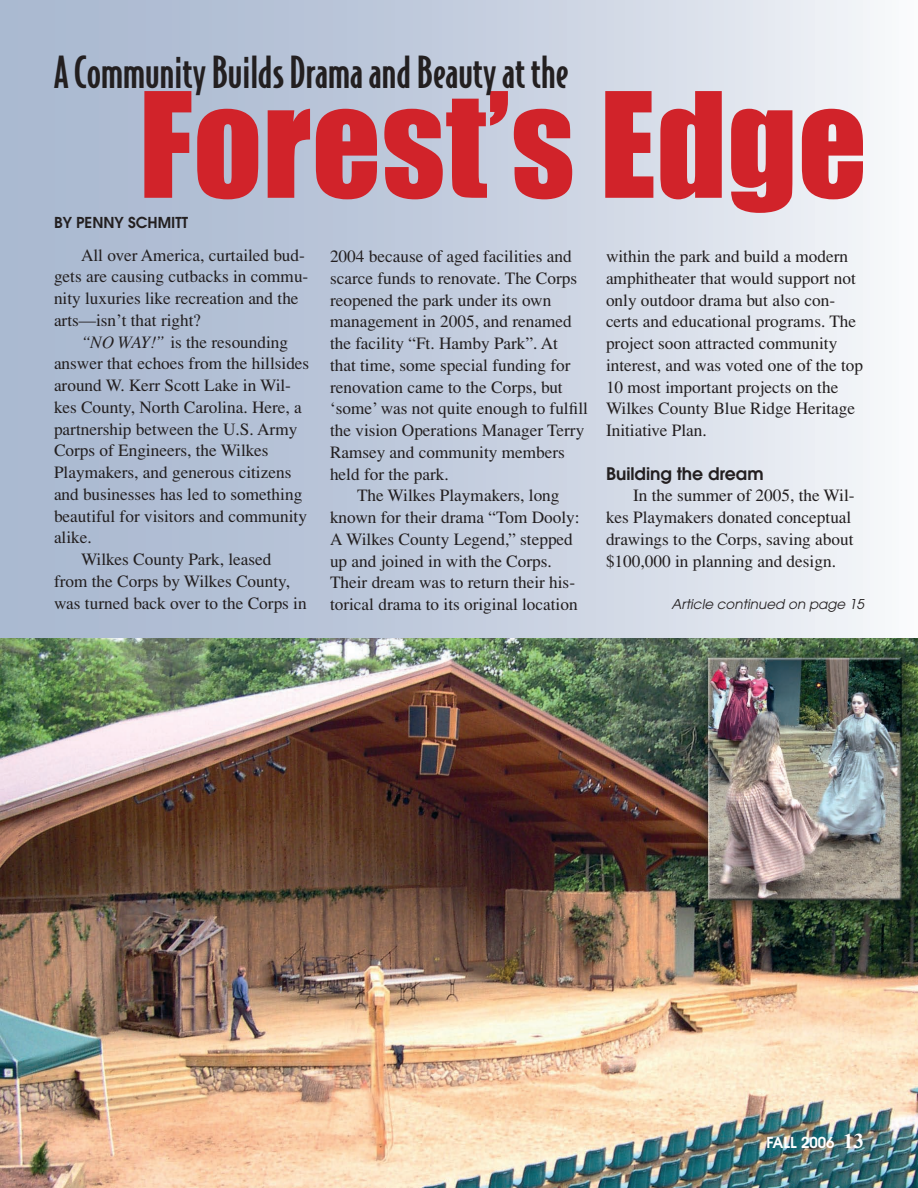
<style>
.page{position:relative;width:918px;height:1188px;background:#fff}
.page>*{position:absolute;margin:0;border:0;box-sizing:border-box;transform-origin:0 0}
.t1{font:135px "Impact";letter-spacing:.005em;color:#d1232a}
.t2{font:500 42px "Bodega Sans";color:#231f20}
.t3{font:17.25px/21.8px "Times";color:#231f20}
.t4{font:600 17.25px "Avant Garde";color:#231f20}
.t5{font:600 15px "Avant Garde";color:#231f20}
.t6{font:600 15px "Avant Garde";color:#fff}
.t7{font:italic 13.5px "Avant Garde";color:#231f20}
.s1{font-style:italic}
.s2{font-family:"Times New Roman";font-weight:700;font-size:21px}
</style>
<div class="page">
<div style="left:0;top:0;width:918px;height:648px;background:linear-gradient(to right,#a0b0cb,#f0f2f7)"></div>
<img style="left:0;top:638px;width:918px;height:550px">
<h2 class="t2" style="left:54px;top:47px;width:516px">A Community Builds Drama and Beauty at the</h2>
<h1 class="t1" style="left:139px;top:62px;width:730px">Forest’s Edge</h1>
<p class="t5" style="left:54px;top:213px;width:136px">by pe nny schmiTT</p>
<p class="t3" style="left:54px;top:244px;width:256px;text-indent:27px">All over America, curtailed bud&shy;gets are causing cutbacks in commu&shy;nity luxuries like recreation and the arts—isn’t that right?</p>
<p class="t3" style="left:81px;top:331px;width:209px"><span class="s1">“NO WAY!”</span> is the resounding</p>
<p class="t3" style="left:54px;top:353px;width:257px">answer that echoes from the hillsides</p>
<p class="t3" style="left:54px;top:374px;width:239px">around W. Kerr Scott Lake in Wil-</p>
<p class="t3" style="left:54px;top:396px;width:249px">kes County, North Carolina. Here, a</p>
<p class="t3" style="left:54px;top:418px;width:245px">partnership between the U.S. Army</p>
<p class="t3" style="left:54px;top:440px;width:216px">Corps of Engineers, the Wilkes</p>
<p class="t3" style="left:54px;top:461px;width:239px">Playmakers, and generous citizens</p>
<p class="t3" style="left:54px;top:483px;width:250px">and businesses has led to something</p>
<p class="t3" style="left:54px;top:505px;width:254px">beautiful for visitors and community</p>
<p class="t3" style="left:54px;top:527px;width:39px">alike.</p>
<p class="t3" style="left:81px;top:548px;width:192px">Wilkes County Park, leased</p>
<p class="t3" style="left:54px;top:570px;width:238px">from the Corps by Wilkes County,</p>
<p class="t3" style="left:54px;top:592px;width:254px">was turned back over to the Corps in</p>
<p class="t3" style="left:330px;top:245px;width:243px">2004 because of aged facilities and</p>
<p class="t3" style="left:330px;top:267px;width:249px">scarce funds to renovate. The Corps</p>
<p class="t3" style="left:330px;top:289px;width:223px">reopened the park under its own</p>
<p class="t3" style="left:330px;top:311px;width:243px">management in 2005, and renamed</p>
<p class="t3" style="left:330px;top:332px;width:230px">the facility “Ft. Hamby Park”. At</p>
<p class="t3" style="left:330px;top:354px;width:242px">that time, some special funding for</p>
<p class="t3" style="left:330px;top:376px;width:234px">renovation came to the Corps, but</p>
<p class="t3" style="left:330px;top:398px;width:259px">‘some’ was not quite enough to fulfill</p>
<p class="t3" style="left:330px;top:419px;width:256px">the vision Operations Manager Terry</p>
<p class="t3" style="left:330px;top:441px;width:236px">Ramsey and community members</p>
<p class="t3" style="left:330px;top:463px;width:120px">held for the park.</p>
<p class="t3" style="left:357px;top:485px;width:204px">The Wilkes Playmakers, long</p>
<p class="t3" style="left:330px;top:506px;width:251px">known for their drama “Tom Dooly:</p>
<p class="t3" style="left:330px;top:528px;width:244px">A Wilkes County Legend,” stepped</p>
<p class="t3" style="left:330px;top:550px;width:223px">up and joined in with the Corps.</p>
<p class="t3" style="left:330px;top:572px;width:247px">Their dream was to return their his-</p>
<p class="t3" style="left:330px;top:593px;width:249px">torical drama to its original location</p>
<p class="t3" style="left:606px;top:245px;width:259px">within the park and build a modern amphitheater that would support not only outdoor drama but also con&shy;certs and educational programs. The project soon attracted community interest, and was voted one of the top<br>10 most important projects on the<br>Wilkes County Blue Ridge Heritage<br>Initiative Plan.</p>
<p class="t4" style="left:606px;top:462px;width:159px">Building the dream</p>
<p class="t3" style="left:606px;top:485px;width:250px;text-indent:27px">In the summer of 2005, the Wil&shy;kes Playmakers donated conceptual drawings to the Corps, saving about $100,000 in planning and design.</p>
<p class="t7" style="left:671px;top:596px;width:194px">Article continued on page 15</p>
<p class="t6" style="left:766px;top:1133px;width:99px">FALL 2006 <span class="s2">13</span></p>
</div>
